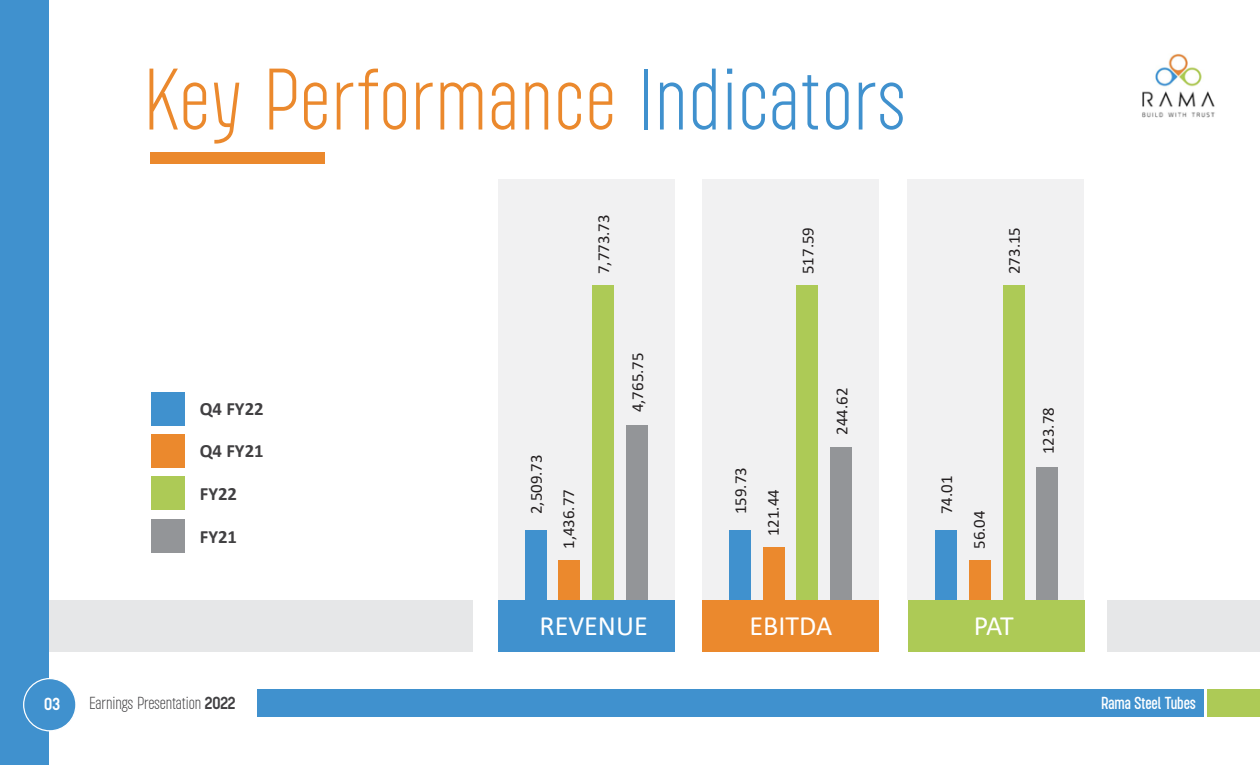
<style>
.page{position:relative;width:1260px;height:765px;background:#fff}
.page>*{position:absolute;margin:0;border:0;box-sizing:border-box;transform-origin:0 0}
.t1{font:200 93.75px "Roundkey";letter-spacing:.01em;color:#eb892d}
.t2{font:28px "Calibri";color:#fff}
.t3{font:200 18.75px "Roundkey";letter-spacing:-.01em;color:#414042}
.t4{font:700 18.75px "Calibri";color:#414042}
.t5{font:18.75px "Roundkey";letter-spacing:-.005em;color:#fff}
.t6{font:500 18.75px "Roundkey";color:#fff}
.t7{font:16.88px/32.6px "Calibri";color:#231f20}
.s1{color:#4091ce}
.s2{font-weight:500}
</style>
<div class="page">
<div style="left:498px;top:179px;width:177px;height:421px;background:#f1f1f2"></div>
<div style="left:702px;top:179px;width:177px;height:421px;background:#f1f1f2"></div>
<div style="left:907px;top:179px;width:177px;height:421px;background:#f1f1f2"></div>
<div style="left:0;top:600px;width:472px;height:52px;background:#e6e7e8"></div>
<div style="left:1108px;top:600px;width:152px;height:52px;background:#e6e7e8"></div>
<div style="left:525px;top:530px;width:21px;height:71px;background:#4091ce"></div>
<div style="left:626px;top:425px;width:22px;height:176px;background:#939598"></div>
<div style="left:559px;top:560px;width:21px;height:41px;background:#eb892d"></div>
<div style="left:592px;top:286px;width:22px;height:315px;background:#adca56"></div>
<div style="left:498px;top:600px;width:177px;height:52px;background:#4091ce"></div>
<div style="left:729px;top:530px;width:22px;height:71px;background:#4091ce"></div>
<div style="left:831px;top:448px;width:21px;height:153px;background:#939598"></div>
<div style="left:763px;top:547px;width:21px;height:54px;background:#eb892d"></div>
<div style="left:797px;top:286px;width:21px;height:315px;background:#adca56"></div>
<div style="left:702px;top:600px;width:177px;height:52px;background:#eb892d"></div>
<div style="left:935px;top:530px;width:22px;height:71px;background:#4091ce"></div>
<div style="left:1037px;top:467px;width:21px;height:134px;background:#939598"></div>
<div style="left:969px;top:560px;width:22px;height:41px;background:#eb892d"></div>
<div style="left:1003px;top:286px;width:21px;height:315px;background:#adca56"></div>
<div style="left:908px;top:600px;width:177px;height:52px;background:#adca56"></div>
<div style="left:151px;top:392px;width:33px;height:33px;background:#4091ce"></div>
<div style="left:151px;top:434px;width:33px;height:34px;background:#eb892d"></div>
<div style="left:151px;top:477px;width:33px;height:33px;background:#adca56"></div>
<div style="left:151px;top:519px;width:33px;height:33px;background:#939598"></div>
<div style="left:0;top:0;width:49px;height:765px;background:#4091ce"></div>
<div style="left:24px;top:679px;width:52px;height:52px;background:#4091ce;border-radius:50%"></div>
<div style="left:23px;top:678px;width:54px;height:53px;border:1px solid #fff;border-radius:50%"></div>
<div style="left:150px;top:153px;width:175px;height:11px;background:#eb892d"></div>
<img style="left:1142px;top:53px;width:73px;height:65px">
<div style="left:257px;top:689px;width:947px;height:28px;background:#4091ce"></div>
<div style="left:1208px;top:689px;width:52px;height:28px;background:#adca56"></div>
<h1 class="t1" style="left:143px;top:42px;width:764px">Key Performance <span class="s1">Indicators</span></h1>
<p class="t4" style="left:200px;top:396px;width:65px">Q4 FY22</p>
<p class="t4" style="left:200px;top:437px;width:65px">Q4 FY21</p>
<p class="t4" style="left:200px;top:481px;width:39px">FY22</p>
<p class="t4" style="left:200px;top:523px;width:39px">FY21</p>
<p class="t7" style="left:587px;top:274px;width:61px;rotate:-90deg">7,773.73</p>
<p class="t7" style="left:519px;top:549px;width:96px;text-indent:35px;rotate:-90deg">2,509.73<br>1,436.77</p>
<p class="t7" style="left:621px;top:412px;width:61px;rotate:-90deg">4,765.75</p>
<h2 class="t2" style="left:539px;top:606px;width:110px">REVENUE</h2>
<p class="t7" style="left:791px;top:274px;width:48px;rotate:-90deg">517.59</p>
<p class="t7" style="left:724px;top:536px;width:70px;text-indent:22px;rotate:-90deg">159.73<br>121.44</p>
<p class="t7" style="left:825px;top:435px;width:48px;rotate:-90deg">244.62</p>
<h2 class="t2" style="left:750px;top:606px;width:84px">EBITDA</h2>
<p class="t7" style="left:997px;top:274px;width:48px;rotate:-90deg">273.15</p>
<p class="t7" style="left:930px;top:549px;width:75px;text-indent:35px;rotate:-90deg">74.01<br>56.04</p>
<h2 class="t2" style="left:974px;top:606px;width:42px">PAT</h2>
<p class="t7" style="left:1031px;top:454px;width:48px;rotate:-90deg">123.78</p>
<p class="t6" style="left:44px;top:693px;width:18px">03</p>
<p class="t3" style="left:89px;top:692px;width:148px">Earnings Presentation <span class="s2">2022</span></p>
<p class="t5" style="left:1101px;top:692px;width:96px">Rama Steel Tubes</p>
</div>
